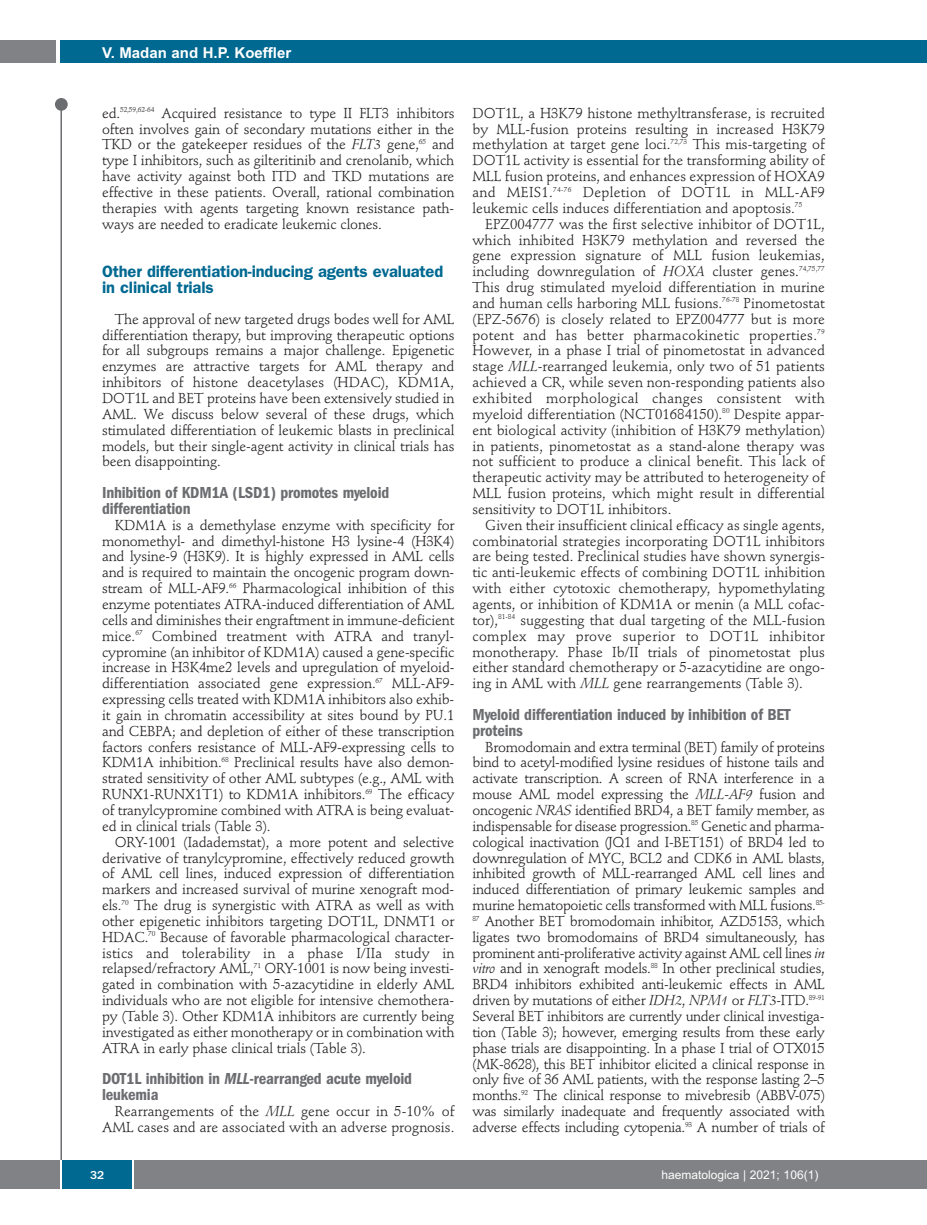
<style>
.page{position:relative;width:927px;height:1225px;background:#fff}
.page>*{position:absolute;margin:0;border:0;box-sizing:border-box;transform-origin:0 0}
.t1{font:600 condensed 16.5px/15.9px "Franklin Gothic";letter-spacing:-.01em;color:#6c6d70}
.t2{font:600 16.5px/16.5px "Franklin Gothic";letter-spacing:-.01em;color:#006991}
.t3{font:700 15px "Arial";color:#fff}
.t4{font:14.25px/15.9px "Stempel Schneidler";letter-spacing:-.01em;color:#231f20;text-align:justify}
.t5{font:12px "Arial";color:#fff}
.t6{font:500 12px "Franklin Gothic";color:#fff}
.s1{font-style:italic}
</style>
<div class="page">
<div style="left:911px;top:40px;width:16px;height:22px;background:#006991"></div>
<div style="left:910px;top:1160px;width:17px;height:28px;background:#808285"></div>
<div style="left:55px;top:98px;width:13px;height:13px;background:#6c6d70;border-radius:50%"></div>
<hr style="left:60px;top:101px;width:2px;height:1061px;background:#6c6d70">
<div style="left:60px;top:40px;width:852px;height:22px;background:#006991"></div>
<div style="left:0;top:40px;width:56px;height:22px;background:#808285"></div>
<div style="left:0;top:1160px;width:911px;height:28px;background:#808285"></div>
<div style="left:62px;top:1160px;width:71px;height:28px;background:#006991"></div>
<hr style="left:60px;top:1160px;width:2px;height:28px;background:#fff">
<svg style="left:133px;top:1160px;width:1px;height:28px"></svg>
<p class="t3" style="left:102px;top:44px;width:191px">V. Madan and H.P. Koeffler</p>
<p class="t4" style="left:102px;top:106px;width:354px">ed.<sup>52,59,62-64</sup> Acquired resistance to type II FLT3 inhibitors often involves gain of secondary mutations either in the TKD or the gatekeeper residues of the <span class="s1">FLT3</span> gene,<sup>65</sup> and type I inhibitors, such as gilteritinib and crenolanib, which have activity against both ITD and TKD mutations are effective in these patients. Overall, rational combination therapies with agents targeting known resistance path&shy;ways are needed to eradicate leukemic clones.</p>
<p class="t2" style="left:102px;top:264px;width:343px">Other differentiation-inducing agents evaluated in clinical trials</p>
<p class="t4" style="left:102px;top:312px;width:354px;text-indent:13px">The approval of new targeted drugs bodes well for AML differentiation therapy, but improving therapeutic options for all subgroups remains a major challenge. Epigenetic enzymes are attractive targets for AML therapy and inhibitors of histone deacetylases (HDAC), KDM1A, DOT1L and BET proteins have been extensively studied in AML. We discuss below several of these drugs, which stimulated differentiation of leukemic blasts in preclinical models, but their single-agent activity in clinical trials has been disappointing.</p>
<p class="t1" style="left:102px;top:486px;width:289px">Inhibition of KDM1A (LSD1) promotes myeloid differentiation</p>
<p class="t4" style="left:102px;top:518px;width:354px;text-indent:13px">KDM1A is a demethylase enzyme with specificity for monomethyl- and dimethyl-histone H3 lysine-4 (H3K4) and lysine-9 (H3K9). It is highly expressed in AML cells and is required to maintain the oncogenic program down&shy;stream of MLL-AF9.<sup>66</sup> Pharmacological inhibition of this enzyme potentiates ATRA-induced differentiation of AML cells and diminishes their engraftment in immune-deficient mice.<sup>67</sup> Combined treatment with ATRA and tranyl&shy;cypromine (an inhibitor of KDM1A) caused a gene-specific increase in H3K4me2 levels and upregulation of myeloid&shy;differentiation associated gene expression.<sup>67</sup> MLL-AF9- expressing cells treated with KDM1A inhibitors also exhib&shy;it gain in chromatin accessibility at sites bound by PU.1 and CEBPA; and depletion of either of these transcription factors confers resistance of MLL-AF9-expressing cells to KDM1A inhibition.<sup>68</sup> Preclinical results have also demon&shy;strated sensitivity of other AML subtypes (e.g., AML with RUNX1-RUNX1T1) to KDM1A inhibitors.<sup>69</sup> The efficacy of tranylcypromine combined with ATRA is being evaluat&shy;ed in clinical trials (Table 3).</p>
<p class="t4" style="left:102px;top:835px;width:354px;text-indent:13px">ORY-1001 (Iadademstat), a more potent and selective derivative of tranylcypromine, effectively reduced growth of AML cell lines, induced expression of differentiation markers and increased survival of murine xenograft mod&shy;els.<sup>70</sup> The drug is synergistic with ATRA as well as with other epigenetic inhibitors targeting DOT1L, DNMT1 or HDAC.<sup>70</sup> Because of favorable pharmacological character&shy;istics and tolerability in a phase I/IIa study in relapsed/refractory AML,<sup>71</sup> ORY-1001 is now being investi&shy;gated in combination with 5-azacytidine in elderly AML individuals who are not eligible for intensive chemothera&shy;py (Table 3). Other KDM1A inhibitors are currently being investigated as either monotherapy or in combination with ATRA in early phase clinical trials (Table 3).</p>
<p class="t1" style="left:102px;top:1072px;width:312px">DOT1L inhibition in <span class="s1">MLL</span>-rearranged acute myeloid leukemia</p>
<p class="t4" style="left:102px;top:1104px;width:354px;text-align:right">Rearrangements of the <span class="s1">MLL</span> gene occur in 5-10% of<br>AML cases and are associated with an adverse prognosis.</p>
<p class="t4" style="left:472px;top:106px;width:354px">DOT1L, a H3K79 histone methyltransferase, is recruited by MLL-fusion proteins resulting in increased H3K79 methylation at target gene loci.<sup>72,73</sup> This mis-targeting of DOT1L activity is essential for the transforming ability of MLL fusion proteins, and enhances expression of HOXA9 and MEIS1.<sup>74-76</sup> Depletion of DOT1L in MLL-AF9 leukemic cells induces differentiation and apoptosis.<sup>75</sup></p>
<p class="t4" style="left:472px;top:217px;width:354px;text-indent:13px">EPZ004777 was the first selective inhibitor of DOT1L, which inhibited H3K79 methylation and reversed the gene expression signature of MLL fusion leukemias, including downregulation of <span class="s1">HOXA</span> cluster genes.<sup>74,75,77<br></sup>This drug stimulated myeloid differentiation in murine and human cells harboring MLL fusions.<sup>76-78</sup> Pinometostat (EPZ-5676) is closely related to EPZ004777 but is more potent and has better pharmacokinetic properties.<sup>79<br></sup>However, in a phase I trial of pinometostat in advanced stage <span class="s1">MLL</span>-rearranged leukemia, only two of 51 patients achieved a CR, while seven non-responding patients also exhibited morphological changes consistent with myeloid differentiation (NCT01684150).<sup>80</sup> Despite appar&shy;ent biological activity (inhibition of H3K79 methylation) in patients, pinometostat as a stand-alone therapy was not sufficient to produce a clinical benefit. This lack of therapeutic activity may be attributed to heterogeneity of MLL fusion proteins, which might result in differential sensitivity to DOT1L inhibitors.</p>
<p class="t4" style="left:472px;top:518px;width:354px;text-indent:13px">Given their insufficient clinical efficacy as single agents, combinatorial strategies incorporating DOT1L inhibitors are being tested. Preclinical studies have shown synergis&shy;tic anti-leukemic effects of combining DOT1L inhibition with either cytotoxic chemotherapy, hypomethylating agents, or inhibition of KDM1A or menin (a MLL cofac&shy;tor),<sup>81-84</sup> suggesting that dual targeting of the MLL-fusion complex may prove superior to DOT1L inhibitor monotherapy. Phase Ib/II trials of pinometostat plus either standard chemotherapy or 5-azacytidine are ongo&shy;ing in AML with <span class="s1">MLL</span> gene rearrangements (Table 3).</p>
<p class="t1" style="left:472px;top:708px;width:320px">Myeloid differentiation induced by inhibition of BET proteins</p>
<p class="t4" style="left:472px;top:740px;width:354px;text-indent:13px">Bromodomain and extra terminal (BET) family of proteins bind to acetyl-modified lysine residues of histone tails and activate transcription. A screen of RNA interference in a mouse AML model expressing the <span class="s1">MLL-AF9</span> fusion and oncogenic <span class="s1">NRAS</span> identified BRD4, a BET family member, as indispensable for disease progression.<sup>85</sup> Genetic and pharma&shy;cological inactivation (JQ1 and I-BET151) of BRD4 led to downregulation of MYC, BCL2 and CDK6 in AML blasts, inhibited growth of MLL-rearranged AML cell lines and induced differentiation of primary leukemic samples and murine hematopoietic cells transformed with MLL fusions.<sup>85- 87</sup> Another BET bromodomain inhibitor, AZD5153, which ligates two bromodomains of BRD4 simultaneously, has prominent anti-proliferative activity against AML cell lines <span class="s1">in vitro</span> and in xenograft models.<sup>88</sup> In other preclinical studies, BRD4 inhibitors exhibited anti-leukemic effects in AML driven by mutations of either <span class="s1">IDH2</span>, <span class="s1">NPM1</span> or <span class="s1">FLT3</span>-ITD.<sup>89-91<br></sup>Several BET inhibitors are currently under clinical investiga&shy;tion (Table 3); however, emerging results from these early phase trials are disappointing. In a phase I trial of OTX015 (MK-8628), this BET inhibitor elicited a clinical response in only five of 36 AML patients, with the response lasting 2–5 months.<sup>92</sup> The clinical response to mivebresib (ABBV-075) was similarly inadequate and frequently associated with adverse effects including cytopenia.<sup>93</sup> A number of trials of</p>
<p class="t6" style="left:90px;top:1167px;width:16px">32</p>
<p class="t5" style="left:661px;top:1167px;width:158px">haematologica | 2021; 106(1)</p>
</div>
